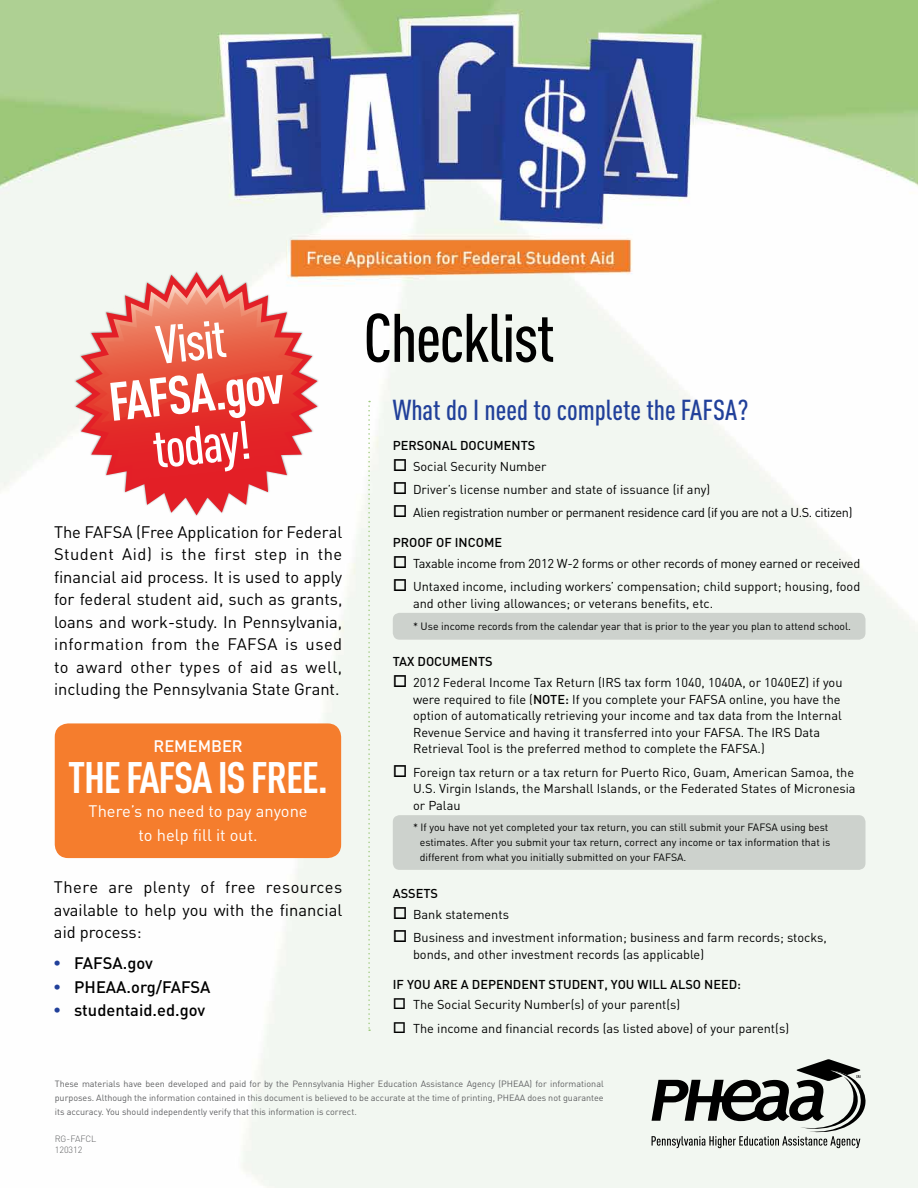
<style>
.page{position:relative;width:918px;height:1188px;background:#fff}
.page>*{position:absolute;margin:0;border:0;box-sizing:border-box;transform-origin:0 0}
.t1{font:500 67.5px "DIN Cond";letter-spacing:-.02em;color:#000}
.t2{font:500 53.4px "DIN Cond";color:#fff}
.t3{font:700 53.4px "DIN Cond";color:#fff}
.t4{font:700 43.5px "DIN Cond";letter-spacing:-.03em;color:#fff}
.t5{font:500 28.5px "DIN Cond";color:#21409a}
.t6{font:16.5px/22.5px "DIN";color:#000;text-align:justify}
.t7{font:500 16.5px "DIN";color:#000}
.t8{font:16.5px/24px "DIN";color:#fff;text-align:center}
.t9{font:500 16.5px "DIN";color:#fff}
.t10{font:12.75px/16.5px "DIN";color:#000}
.t11{font:12.75px/23.2px "DIN";letter-spacing:-.03em;color:#000}
.t12{font:12.75px/23.2px "DIN";letter-spacing:-.02em;color:#000}
.t13{font:500 12.75px "DIN";color:#000}
.t14{font:10.5px/15px "DIN";color:#000}
.t15{font:9px/14.2px "DIN";color:#5f6062;text-align:justify}
.t16{font:300 9px/11.2px "DIN";color:#5f6062}
.s1{font-family:"Times";font-weight:400;font-size:18px;color:#21409a}
.s2{font-weight:500}
</style>
<div class="page">
<img style="left:0;top:0;width:918px;height:1188px">
<div style="left:393px;top:815px;width:473px;height:55px;background:#cdd2cd;border-radius:7px"></div>
<div style="left:393px;top:613px;width:473px;height:27px;background:#cdd2cd;border-radius:7px"></div>
<div style="left:55px;top:723px;width:286px;height:135px;background:#f57d2d;border-radius:14px"></div>
<svg style="left:652px;top:1059px;width:215px;height:89px"></svg>
<svg style="left:71px;top:267px;width:251px;height:253px"></svg>
<svg style="left:93px;top:290px;width:202px;height:133px;background:#e86252"></svg>
<svg style="left:368px;top:401px;width:2px;height:630px"></svg>
<svg style="left:394px;top:459px;width:12px;height:12px"></svg>
<svg style="left:394px;top:482px;width:12px;height:12px"></svg>
<svg style="left:394px;top:505px;width:12px;height:12px"></svg>
<svg style="left:394px;top:556px;width:12px;height:12px"></svg>
<svg style="left:394px;top:579px;width:12px;height:12px"></svg>
<svg style="left:394px;top:675px;width:12px;height:12px"></svg>
<svg style="left:394px;top:764px;width:12px;height:13px"></svg>
<svg style="left:394px;top:907px;width:12px;height:12px"></svg>
<svg style="left:394px;top:930px;width:12px;height:12px"></svg>
<svg style="left:394px;top:998px;width:11px;height:11px"></svg>
<svg style="left:394px;top:1022px;width:11px;height:11px"></svg>
<h2 class="t2" style="left:153px;top:314px;width:71px;rotate:-6deg">Visit</h2>
<h2 class="t3" style="left:106px;top:370px;width:177px;rotate:-6deg">FAFSA.GOV</h2>
<h2 class="t2" style="left:150px;top:418px;width:99px;rotate:-6deg">today!</h2>
<p class="t6" style="left:54px;top:520px;width:290px">The FAFSA (Free Application for Federal Student Aid) is the first step in the financial aid process. It is used to apply for federal student aid, such as grants, loans and work-study. In Pennsylvania, information from the FAFSA is used to award other types of aid as well, including the Pennsylvania State Grant.</p>
<p class="t9" style="left:154px;top:736px;width:87px">REMEMBER</p>
<h3 class="t4" style="left:68px;top:751px;width:261px">THE FAFSA IS FREE.</h3>
<p class="t8" style="left:89px;top:799px;width:221px">There’s no need to pay anyone to help fill it out.</p>
<p class="t6" style="left:54px;top:876px;width:290px">There are plenty of free resources available to help you with the financial aid process:</p>
<p class="t7" style="left:54px;top:953px;width:100px"><span class="s1">•</span> FAFSA.GOV</p>
<p class="t7" style="left:54px;top:977px;width:158px"><span class="s1">•</span> PHEAA.ORG/FAFSA</p>
<p class="t7" style="left:54px;top:999px;width:153px"><span class="s1">•</span> STUDENTAID.ED.GOV</p>
<h1 class="t1" style="left:364px;top:298px;width:192px">Checklist</h1>
<h3 class="t5" style="left:393px;top:393px;width:357px">What do I need to complete the FAFSA?</h3>
<p class="t13" style="left:393px;top:437px;width:143px">PERSONAL DOCUMENTS</p>
<p class="t11" style="left:413px;top:454px;width:441px">Social Security Number<br>Driver’s license number and state of issuance (if any)<br>Alien registration number or permanent residence card (if you are not a U.S. citizen)</p>
<p class="t13" style="left:393px;top:535px;width:111px">PROOF OF INCOME</p>
<p class="t12" style="left:413px;top:552px;width:449px">Taxable income from 2012 W-2 forms or other records of money earned or received<br>Untaxed income, including workers’ compensation; child support; housing, food</p>
<p class="t10" style="left:413px;top:595px;width:302px">and other living allowances; or veterans benefits, etc.</p>
<p class="t14" style="left:413px;top:618px;width:440px">* Use income records from the calendar year that is prior to the year you plan to attend school.</p>
<p class="t13" style="left:393px;top:654px;width:100px">TAX DOCUMENTS</p>
<p class="t10" style="left:413px;top:674px;width:431px">2012 Federal Income Tax Return (IRS tax form 1040, 1040A, or 1040EZ) if you were required to file (<span class="s2">NOTE:</span> If you complete your FAFSA online, you have the option of automatically retrieving your income and tax data from the Internal Revenue Service and having it transferred into your FAFSA. The IRS Data Retrieval Tool is the preferred method to complete the FAFSA.)</p>
<p class="t10" style="left:413px;top:763px;width:444px;text-align:justify">Foreign tax return or a tax return for Puerto Rico, Guam, American Samoa, the U.S. Virgin Islands, the Marshall Islands, or the Federated States of Micronesia or Palau</p>
<p class="t14" style="left:420px;top:820px;width:412px;text-indent:-7px">* If you have not yet completed your tax return, you can still submit your FAFSA using best estimates. After you submit your tax return, correct any income or tax information that is different from what you initially submitted on your FAFSA.</p>
<p class="t13" style="left:393px;top:885px;width:46px">ASS ETS</p>
<p class="t10" style="left:413px;top:902px;width:415px;line-height:23.2px">Bank statements<br>Business and investment information; business and farm records; stocks,</p>
<p class="t10" style="left:413px;top:946px;width:293px">bonds, and other investment records (as applicable)</p>
<p class="t13" style="left:393px;top:976px;width:350px">IF YOU ARE A DEPENDENT STUDENT, YOU WI LL ALSO NEED:</p>
<p class="t10" style="left:413px;top:993px;width:378px;line-height:23.2px">The Social Security Number(s) of your parent(s)<br>The income and financial records (as listed above) of your parent(s)</p>
<p class="t15" style="left:55px;top:1076px;width:551px">These materials have been developed and paid for by the Pennsylvania Higher Education Assistance Agency (PHEAA) for informational purposes. Although the information contained in this document is believed to be accurate at the time of printing, PHEAA does not guarantee its accuracy. You should independently verify that this information is correct.</p>
<p class="t16" style="left:55px;top:1133px;width:43px">RG-FAFCL<br>120312</p>
</div>
